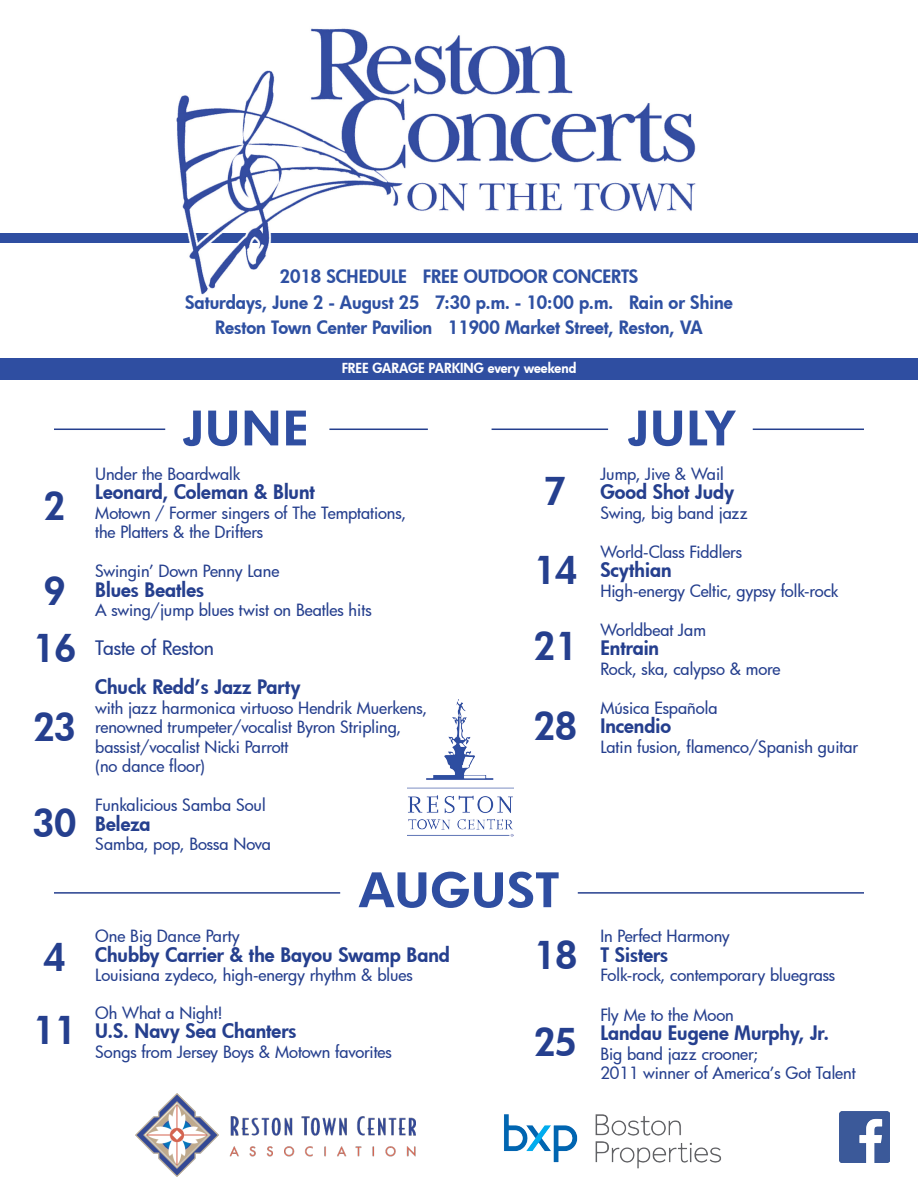
<style>
.page{position:relative;width:918px;height:1188px;background:#fff}
.page>*{position:absolute;margin:0;border:0;box-sizing:border-box;transform-origin:0 0}
.t1{font:800 46.2px "Futura";letter-spacing:.03em;color:#2f4ea1;scale:1.14 1}
.t2{font:800 37.5px "Futura";color:#253f8e}
.t3{font:800 19.5px "Futura";color:#253f8e}
.t4{font:500 19.5px "Futura";letter-spacing:-.01em;color:#253f8e}
.t5{font:800 18px "Futura";color:#2e50a2}
.t6{font:500 16.5px/19.5px "Futura";letter-spacing:-.005em;color:#253f8e}
.t7{font:800 13.5px "Futura";color:#fff}
</style>
<div class="page">
<div style="left:0;top:233px;width:918px;height:10px;background:#2f4ea1"></div>
<div style="left:0;top:358px;width:918px;height:21px;background:#2f4ea1"></div>
<img style="left:176px;top:28px;width:520px;height:267px">
<hr style="left:492px;top:429px;width:116px;height:1px;background:#253f8e">
<hr style="left:753px;top:429px;width:111px;height:1px;background:#253f8e">
<hr style="left:54px;top:892px;width:286px;height:2px;background:#253f8e">
<hr style="left:578px;top:892px;width:286px;height:2px;background:#253f8e">
<img style="left:136px;top:1094px;width:279px;height:83px">
<img style="left:504px;top:1114px;width:218px;height:55px">
<img style="left:407px;top:699px;width:106px;height:138px">
<img style="left:839px;top:1112px;width:51px;height:50px">
<hr style="left:329px;top:429px;width:99px;height:1px;background:#253f8e">
<hr style="left:54px;top:429px;width:111px;height:1px;background:#253f8e">
<p class="t2" style="left:44px;top:481px;width:23px">2</p>
<p class="t2" style="left:44px;top:566px;width:23px">9</p>
<p class="t2" style="left:33px;top:623px;width:45px">16</p>
<p class="t2" style="left:33px;top:702px;width:44px">23</p>
<p class="t2" style="left:33px;top:798px;width:45px">30</p>
<p class="t2" style="left:44px;top:932px;width:23px">4</p>
<p class="t2" style="left:33px;top:1005px;width:45px">11</p>
<p class="t5" style="left:280px;top:265px;width:360px">2018 SCHEDULE FREE OUTDOOR CONCERTS</p>
<p class="t5" style="left:185px;top:290px;width:549px">Saturdays, June 2 - August 25 7:30 p.m. - 10:00 p.m. Rain or Shine</p>
<p class="t5" style="left:215px;top:316px;width:489px">Reston Town Center Pavilion 11900 Market Street, Reston, VA</p>
<p class="t7" style="left:342px;top:359px;width:236px">FREE GARAGE PARKING every weekend</p>
<p class="t1" style="left:183px;top:397px;width:111px">JUNE</p>
<p class="t6" style="left:95px;top:463px;width:147px">Under the Boardwalk</p>
<p class="t3" style="left:95px;top:479px;width:221px">Leonard, Coleman &amp; Blunt</p>
<p class="t6" style="left:95px;top:502px;width:313px">Motown / Former singers of The Temptations,</p>
<p class="t6" style="left:95px;top:522px;width:170px">the Platters &amp; the Drifters</p>
<p class="t6" style="left:95px;top:561px;width:186px">Swingin’ Down Penny Lane</p>
<p class="t3" style="left:95px;top:576px;width:110px">Blues Beatles</p>
<p class="t6" style="left:95px;top:600px;width:278px">A swing/jump blues twist on Beatles hits</p>
<p class="t4" style="left:95px;top:635px;width:120px">Taste of Reston</p>
<p class="t3" style="left:95px;top:674px;width:207px">Chuck Redd’s Jazz Party</p>
<p class="t6" style="left:95px;top:697px;width:334px">with jazz harmonica virtuoso Hendrik Muerkens, renowned trumpeter/vocalist Byron Stripling,</p>
<p class="t6" style="left:95px;top:736px;width:195px">bassist/vocalist Nicki Parrott</p>
<p class="t6" style="left:95px;top:756px;width:111px">(no dance floor)</p>
<p class="t6" style="left:95px;top:795px;width:172px">Funkalicious Samba Soul</p>
<p class="t3" style="left:95px;top:810px;width:57px">Beleza</p>
<p class="t6" style="left:95px;top:834px;width:177px">Samba, pop, Bossa Nova</p>
<p class="t2" style="left:545px;top:466px;width:23px">7</p>
<p class="t2" style="left:534px;top:545px;width:45px">14</p>
<p class="t2" style="left:534px;top:621px;width:45px">21</p>
<p class="t2" style="left:534px;top:700px;width:44px">28</p>
<p class="t1" style="left:359px;top:859px;width:177px">AUGUST</p>
<p class="t6" style="left:95px;top:926px;width:146px">One Big Dance Party</p>
<p class="t3" style="left:95px;top:941px;width:356px">Chubby Carrier &amp; the Bayou Swamp Band</p>
<p class="t6" style="left:95px;top:965px;width:319px">Louisiana zydeco, high-energy rhythm &amp; blues</p>
<p class="t6" style="left:95px;top:1003px;width:129px">Oh What a Night!</p>
<p class="t3" style="left:95px;top:1018px;width:203px">U.S. Navy Sea Chanters</p>
<p class="t6" style="left:95px;top:1042px;width:298px">Songs from Jersey Boys &amp; Motown favorites</p>
<p class="t2" style="left:534px;top:930px;width:45px">18</p>
<p class="t2" style="left:534px;top:1017px;width:44px">25</p>
<p class="t1" style="left:628px;top:397px;width:96px">JULY</p>
<p class="t6" style="left:600px;top:463px;width:125px">Jump, Jive &amp; Wail</p>
<p class="t3" style="left:600px;top:479px;width:135px">Good Shot Judy</p>
<p class="t6" style="left:600px;top:502px;width:149px">Swing, big band jazz</p>
<p class="t6" style="left:600px;top:541px;width:143px">World-Class Fiddlers</p>
<p class="t3" style="left:600px;top:557px;width:73px">Scythian</p>
<p class="t6" style="left:600px;top:580px;width:240px">High-energy Celtic, gypsy folk-rock</p>
<p class="t6" style="left:600px;top:619px;width:107px">Worldbeat Jam</p>
<p class="t3" style="left:600px;top:635px;width:60px">Entrain</p>
<p class="t6" style="left:600px;top:658px;width:182px">Rock, ska, calypso &amp; more</p>
<p class="t6" style="left:600px;top:697px;width:119px">Música Española</p>
<p class="t3" style="left:600px;top:713px;width:72px">Incendio</p>
<p class="t6" style="left:600px;top:736px;width:259px">Latin fusion, flamenco/Spanish guitar</p>
<p class="t6" style="left:600px;top:926px;width:131px">In Perfect Harmony</p>
<p class="t3" style="left:600px;top:941px;width:69px">T Sisters</p>
<p class="t6" style="left:600px;top:965px;width:236px">Folk-rock, contemporary bluegrass</p>
<p class="t6" style="left:600px;top:1004px;width:135px">Fly Me to the Moon</p>
<p class="t3" style="left:600px;top:1020px;width:230px">Landau Eugene Murphy, Jr.</p>
<p class="t6" style="left:600px;top:1044px;width:159px">Big band jazz crooner;</p>
<p class="t6" style="left:600px;top:1063px;width:257px">2011 winner of America’s Got Talent</p>
</div>
